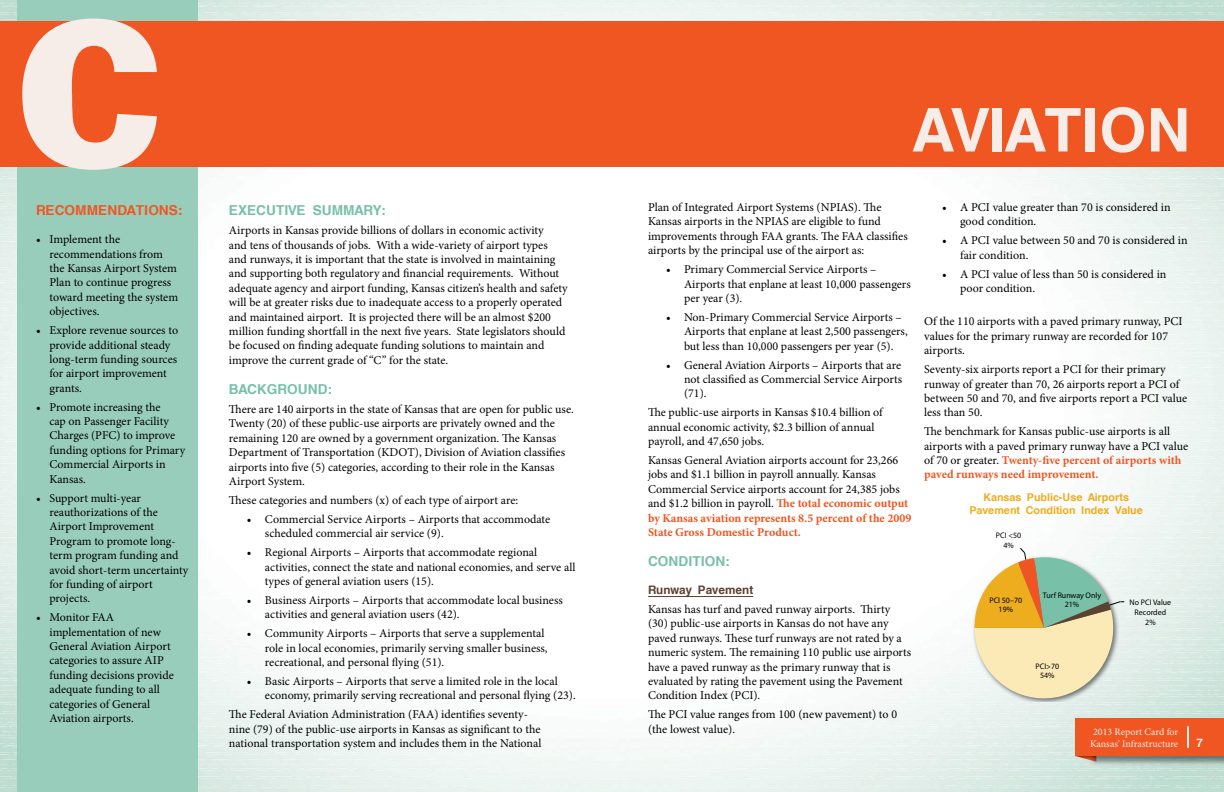
<style>
.page{position:relative;width:1224px;height:792px;background:#fff}
.page>*{position:absolute;margin:0;border:0;box-sizing:border-box;transform-origin:0 0}
.t1{font:186.5px "Library Gothic Heavy Regular SWFTE";color:#f7ede8;scale:1.25 1}
.t2{font:700 62px "New Zurica";color:#f7ede8}
.t3{font:700 14px "New Zurica";color:#77c0a8}
.t4{font:700 14px "New Zurica";color:#f05622}
.t5{font:12px/14.4px "Minion Pro";color:#000}
.t6{font:700 12px "New Zurica";color:#5e412f}
.t7{font:700 12px "New Zurica";color:#f7ede8}
.t8{font:700 11px/13.2px "New Zurica";color:#edad1f;text-align:center}
.t9{font:10px/12px "Minion Pro";color:#f7ede8;text-align:center}
.t10{font:8.1px/9.7px "Myriad Pro";color:#000;text-align:center}
.s1{font-weight:700;color:#f05622}
</style>
<div class="page">
<img style="left:0;top:0;width:1224px;height:792px">
<svg style="left:1075px;top:756px;width:13px;height:6px"></svg>
<div style="left:1088px;top:718px;width:136px;height:48px;background:#000;opacity:.47"></div>
<div style="left:1075px;top:719px;width:149px;height:37px;background:#f05622"></div>
<svg style="left:1188px;top:726px;width:1px;height:22px"></svg>
<div style="left:17px;top:0;width:180px;height:792px;background:#99cdbb"></div>
<div style="left:0;top:21px;width:1224px;height:145px;background:#f05622"></div>
<hr style="left:648px;top:596px;width:105px;height:1px;background:#5e412f">
<img style="left:971px;top:553px;width:4px;height:149px">
<svg style="left:975px;top:548px;width:149px;height:154px"></svg>
<h1 class="t1" style="left:20px;top:-30px;width:116px">C</h1>
<p class="t4" style="left:36px;top:202px;width:40px">RECOMMENDA</p>
<p class="t4" style="left:136px;top:202px;width:18px">TIONS</p>
<p class="t4" style="left:178px;top:202px;width:6px">:</p>
<p class="t5" style="left:50px;top:232px;width:130px;text-indent:-14px">• Implement the recommendations from the Kansas Airport System<br>Plan to continue progress toward meeting the system objectives.</p>
<p class="t5" style="left:50px;top:323px;width:130px;text-indent:-14px">• Explore revenue sources to provide additional steady long-term funding sources for airport improvement grants.</p>
<p class="t5" style="left:50px;top:400px;width:137px;text-indent:-14px">• Promote increasing the<br>cap on Passenger Facility<br>Charges (PFC) to improve funding options for Primary<br>Commercial Airports in<br>Kansas.</p>
<p class="t5" style="left:50px;top:491px;width:141px;text-indent:-14px">• Support multi-year reauthorizations of the<br>Airport Improvement<br>Program to promote long&shy;term program funding and avoid short-term uncertainty for funding of airport projects.</p>
<p class="t5" style="left:50px;top:610px;width:126px;text-indent:-14px">• Monitor FAA implementation of new<br>General Aviation Airport categories to assure AIP funding decisions provide adequate funding to all categories of General<br>Aviation airports.</p>
<p class="t3" style="left:229px;top:202px;width:10px">EXE</p>
<p class="t3" style="left:256px;top:202px;width:36px">CUTIVE</p>
<p class="t3" style="left:313px;top:202px;width:11px">SUMMARY</p>
<p class="t3" style="left:381px;top:202px;width:6px">:</p>
<p class="t5" style="left:229px;top:223px;width:340px">Airports in Kansas provide billions of dollars in economic activity<br>and tens of thousands of jobs. With a wide-variety of airport types and runways, it is important that the state is involved in maintaining and supporting both regulatory and financial requirements. Without adequate agency and airport funding, Kansas citizen’s health and safety will be at greater risks due to inadequate access to a properly operated and maintained airport. It is projected there will be an almost $200 million funding shortfall in the next five years. State legislators should be focused on finding adequate funding solutions to maintain and improve the current grade of “C” for the state.</p>
<p class="t3" style="left:229px;top:381px;width:105px">Background:</p>
<p class="t5" style="left:229px;top:402px;width:346px">There are 140 airports in the state of Kansas that are open for public use.<br>Twenty (20) of these public-use airports are privately owned and the remaining 120 are owned by a government organization. The Kansas Department of Transportation (KDOT), Division of Aviation classifies airports into five (5) categories, according to their role in the Kansas Airport System.</p>
<p class="t5" style="left:229px;top:493px;width:291px">These categories and numbers (x) of each type of airport are:</p>
<p class="t5" style="left:265px;top:512px;width:287px;text-indent:-18px">• Commercial Service Airports – Airports that accommodate scheduled commercial air service (9).</p>
<p class="t5" style="left:265px;top:545px;width:312px;text-indent:-18px">• Regional Airports – Airports that accommodate regional activities, connect the state and national economies, and serve all types of general aviation users (15).</p>
<p class="t5" style="left:265px;top:593px;width:299px;text-indent:-18px">• Business Airports – Airports that accommodate local business activities and general aviation users (42).</p>
<p class="t5" style="left:265px;top:626px;width:284px;text-indent:-18px">• Community Airports – Airports that serve a supplemental role in local economies, primarily serving smaller business, recreational, and personal flying (51).</p>
<p class="t5" style="left:265px;top:674px;width:312px;text-indent:-18px">• Basic Airports – Airports that serve a limited role in the local economy, primarily serving recreational and personal flying (23).</p>
<p class="t5" style="left:229px;top:707px;width:314px">The Federal Aviation Administration (FAA) identifies seventy&shy;nine (79) of the public-use airports in Kansas as significant to the national transportation system and includes them in the National</p>
<h2 class="t2" style="left:914px;top:94px;width:278px">aviation</h2>
<p class="t5" style="left:648px;top:200px;width:261px">Plan of Integrated Airport Systems (NPIAS). The Kansas airports in the NPIAS are eligible to fund improvements through FAA grants. The FAA classifies airports by the principal use of the airport as:</p>
<p class="t5" style="left:684px;top:262px;width:228px;text-indent:-18px">• Primary Commercial Service Airports –<br>Airports that enplane at least 10,000 passengers per year (3).</p>
<p class="t5" style="left:684px;top:310px;width:225px;text-indent:-18px">• Non-Primary Commercial Service Airports –<br>Airports that enplane at least 2,500 passengers, but less than 10,000 passengers per year (5).</p>
<p class="t5" style="left:684px;top:358px;width:220px;text-align:justify;text-indent:-18px">• General Aviation Airports – Airports that are not classified as Commercial Service Airports (71).</p>
<p class="t5" style="left:648px;top:405px;width:236px">The public-use airports in Kansas $10.4 billion of annual economic activity, $2.3 billion of annual payroll, and 47,650 jobs.</p>
<p class="t5" style="left:648px;top:453px;width:265px">Kansas General Aviation airports account for 23,266 jobs and $1.1 billion in payroll annually. Kansas Commercial Service airports account for 24,385 jobs and $1.2 billion in payroll. <span class="s1">The total economic output by Kansas aviation represents 8.5 percent of the 2009<br>State Gross Domestic Product.</span></p>
<p class="t3" style="left:648px;top:553px;width:84px">Condition:</p>
<p class="t6" style="left:648px;top:583px;width:107px">Runway Pavement</p>
<p class="t5" style="left:648px;top:602px;width:265px">Kansas has turf and paved runway airports. Thirty (30) public-use airports in Kansas do not have any paved runways. These turf runways are not rated by a numeric system. The remaining 110 public use airports have a paved runway as the primary runway that is evaluated by rating the pavement using the Pavement Condition Index (PCI).</p>
<p class="t5" style="left:648px;top:707px;width:251px">The PCI value ranges from 100 (new pavement) to 0 (the lowest value).</p>
<p class="t5" style="left:960px;top:200px;width:212px;text-indent:-18px">• A PCI value greater than 70 is considered in good condition.</p>
<p class="t5" style="left:960px;top:233px;width:229px;text-indent:-18px">• A PCI value between 50 and 70 is considered in fair condition.</p>
<p class="t5" style="left:960px;top:267px;width:208px;text-indent:-18px">• A PCI value of less than 50 is considered in poor condition.</p>
<p class="t5" style="left:924px;top:314px;width:260px">Of the 110 airports with a paved primary runway, PCI values for the primary runway are recorded for 107 airports.</p>
<p class="t5" style="left:924px;top:362px;width:265px">Seventy-six airports report a PCI for their primary runway of greater than 70, 26 airports report a PCI of between 50 and 70, and five airports report a PCI value less than 50.</p>
<p class="t5" style="left:924px;top:424px;width:266px">The benchmark for Kansas public-use airports is all airports with a paved primary runway have a PCI value of 70 or greater. <span class="s1">Twenty-five percent of airports with paved runways need improvement.</span></p>
<p class="t8" style="left:969px;top:490px;width:175px">Kansas Public-Use Airports<br>Pavement Condition Index Value</p>
<p class="t10" style="left:996px;top:531px;width:27px">PCI &lt;50<br>4%</p>
<p class="t10" style="left:989px;top:595px;width:34px">PCI 50–70<br>19%</p>
<p class="t10" style="left:1043px;top:590px;width:60px">Turf Runway Only<br>21%</p>
<p class="t10" style="left:1036px;top:661px;width:25px">PCI&gt;70<br>54%</p>
<p class="t10" style="left:1130px;top:597px;width:43px">No PCI Value<br>Recorded<br>2%</p>
<p class="t9" style="left:1090px;top:726px;width:90px">2013 Report Card for<br>Kansas’ Infrastructure</p>
<p class="t7" style="left:1197px;top:736px;width:8px">7</p>
</div>
